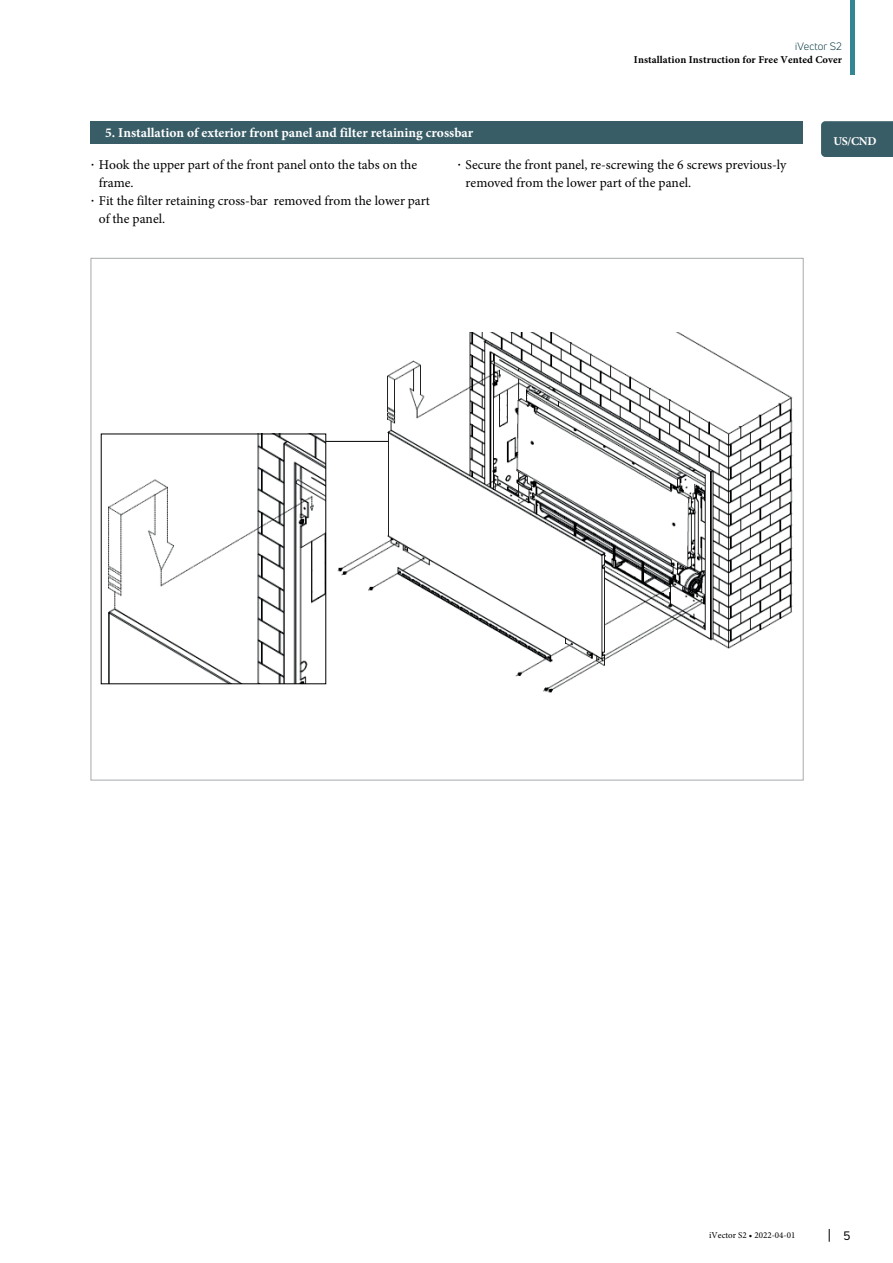
<style>
.page{position:relative;width:893px;height:1263px;background:#fff}
.page>*{position:absolute;margin:0;border:0;box-sizing:border-box;transform-origin:0 0}
.t1{font:13.5px/18px "Minion Pro";color:#000}
.t2{font:700 13.5px "Minion Pro";color:#fff}
.t3{font:700 12px "Minion Pro";color:#fff}
.t4{font:12px "Uni Neue";color:#000}
.t5{font:700 10.5px "Minion Pro";letter-spacing:.01em;color:#000}
.t6{font:10.5px "Uni Neue";letter-spacing:.01em;color:#00343d}
.t7{font:9px "Minion Pro";color:#000}
.s1{font-family:"Uni Neue"}
</style>
<div class="page">
<div style="left:91px;top:121px;width:712px;height:22px;background:#395d67"></div>
<img style="left:330px;top:333px;width:463px;height:360px">
<img style="left:108px;top:436px;width:216px;height:246px">
<hr style="left:326px;top:441px;width:62px;height:1px;background:#000">
<div style="left:821px;top:121px;width:72px;height:36px;background:#395d67"></div>
<svg style="left:829px;top:1229px;width:1px;height:13px"></svg>
<div style="left:850px;top:0;width:5px;height:74px;background:#348693"></div>
<p class="t6" style="left:795px;top:40px;width:48px">iVector S2</p>
<p class="t5" style="left:634px;top:53px;width:210px">Installation Instruction for Free Vented Cover</p>
<p class="t2" style="left:105px;top:123px;width:370px">5. Installation of exterior front panel and filter retaining crossbar</p>
<p class="t1" style="left:99px;top:156px;width:320px;line-height:17.5px;text-indent:-9px"><span class="s1">•</span> Hook the upper part of the front panel onto the tabs on the frame.</p>
<p class="t1" style="left:99px;top:191px;width:332px;text-indent:-9px"><span class="s1">•</span> Fit the filter retaining cross-bar removed from the lower part of the panel.</p>
<p class="t1" style="left:466px;top:156px;width:322px;text-indent:-9px"><span class="s1">•</span> Secure the front panel, re-screwing the 6 screws previous-ly removed from the lower part of the panel.</p>
<p class="t3" style="left:833px;top:132px;width:45px">US/CND</p>
<p class="t7" style="left:709px;top:1229px;width:88px">iVector S2 • 2022-04-01</p>
<p class="t4" style="left:843px;top:1228px;width:8px">5</p>
</div>
